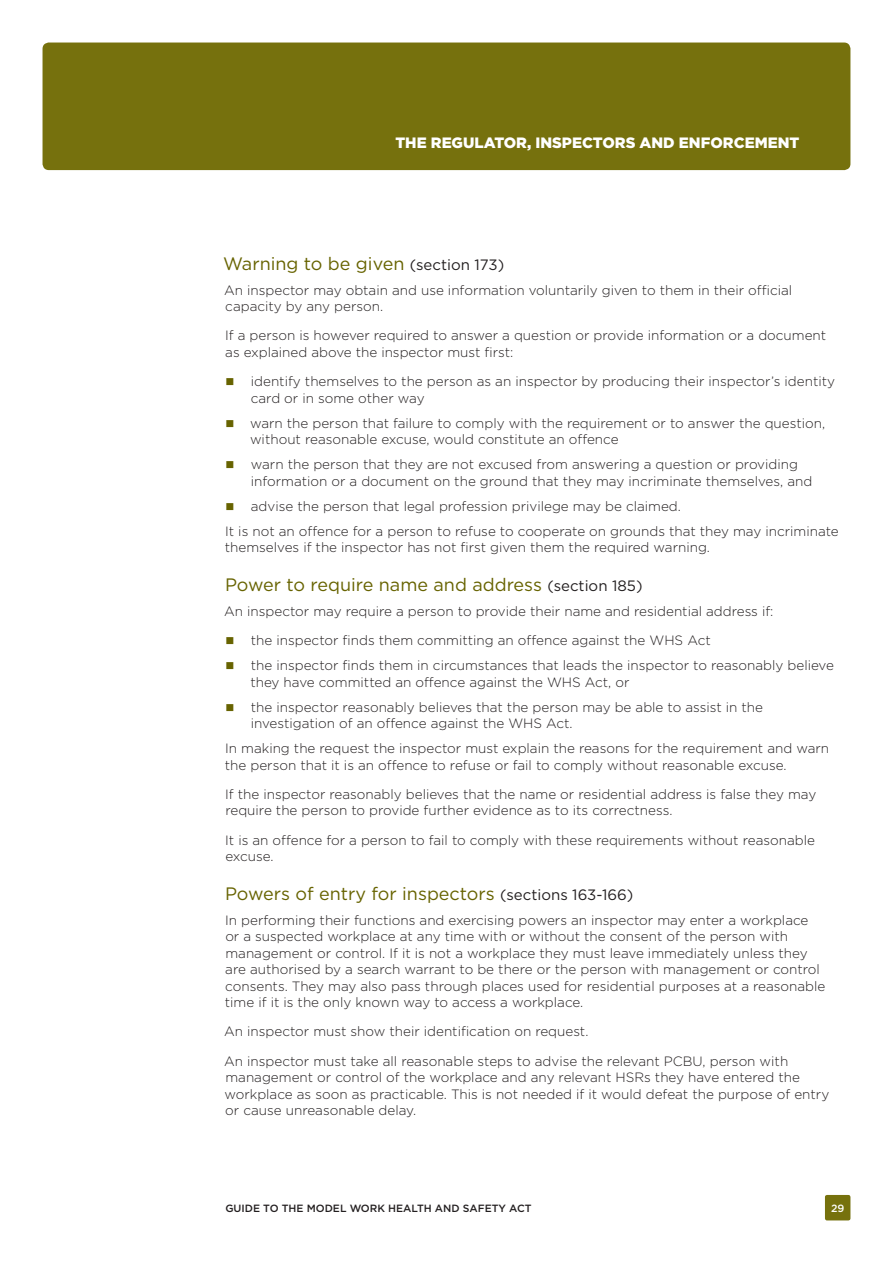
<style>
.page{position:relative;width:893px;height:1263px;background:#fff}
.page>*{position:absolute;margin:0;border:0;box-sizing:border-box;transform-origin:0 0}
.Header_2_2{font:18px "Gotham";color:#676300}
.t1{font:900 15px "Gotham";color:#fff}
.Body_copy{font:300 13.5px/16.5px "Gotham";color:#231f20}
.t2{font:500 10.5px "Gotham";color:#231f20}
.t3{font:500 10.5px "Gotham";color:#fff}
.s1{font-size:15px;color:#231f20}
</style>
<div class="page">
<div style="left:43px;top:43px;width:807px;height:127px;background:#76710d;border-radius:6px"></div>
<div style="left:825px;top:1195px;width:25px;height:25px;background:#76710d;border-radius:2px"></div>
<p class="t1" style="left:395px;top:134px;width:405px">THE REGULATOR, INSPECTORS AND ENFORCEMENT</p>
<p class="Header_2_2" style="left:223px;top:252px;width:282px">Warning to be given <span class="s1">(section 173)</span></p>
<p class="Body_copy" style="left:224px;top:281px;width:569px">An inspector may obtain and use information voluntarily given to them in their official capacity by any person.</p>
<p class="Body_copy" style="left:225px;top:327px;width:603px">If a person is however required to answer a question or provide information or a document as explained above the inspector must first:</p>
<p class="Body_copy" style="left:251px;top:373px;width:586px">identify themselves to the person as an inspector by producing their inspector’s identity card or in some other way</p>
<p class="Body_copy" style="left:250px;top:414px;width:577px">warn the person that failure to comply with the requirement or to answer the question, without reasonable excuse, would constitute an offence</p>
<p class="Body_copy" style="left:251px;top:456px;width:563px">warn the person that they are not excused from answering a question or providing information or a document on the ground that they may incriminate themselves, and</p>
<p class="Body_copy" style="left:251px;top:497px;width:432px">advise the person that legal profession privilege may be claimed.</p>
<p class="Body_copy" style="left:225px;top:522px;width:615px">It is not an offence for a person to refuse to cooperate on grounds that they may incriminate themselves if the inspector has not first given them the required warning.</p>
<p class="Header_2_2" style="left:225px;top:573px;width:419px">Power to require name and address <span class="s1">(section 185)</span></p>
<p class="Body_copy" style="left:224px;top:603px;width:551px">An inspector may require a person to provide their name and residential address if:</p>
<p class="Body_copy" style="left:251px;top:632px;width:461px">the inspector finds them committing an offence against the WHS Act</p>
<p class="Body_copy" style="left:250px;top:657px;width:585px">the inspector finds them in circumstances that leads the inspector to reasonably believe they have committed an offence against the WHS Act, or</p>
<p class="Body_copy" style="left:251px;top:698px;width:514px">the inspector reasonably believes that the person may be able to assist in the investigation of an offence against the WHS Act.</p>
<p class="Body_copy" style="left:225px;top:740px;width:606px">In making the request the inspector must explain the reasons for the requirement and warn the person that it is an offence to refuse or fail to comply without reasonable excuse.</p>
<p class="Body_copy" style="left:225px;top:786px;width:593px">If the inspector reasonably believes that the name or residential address is false they may require the person to provide further evidence as to its correctness.</p>
<p class="Body_copy" style="left:225px;top:831px;width:591px">It is an offence for a person to fail to comply with these requirements without reasonable excuse.</p>
<p class="Header_2_2" style="left:225px;top:882px;width:410px">Powers of entry for inspectors <span class="s1">(sections 163-166)</span></p>
<p class="Body_copy" style="left:225px;top:911px;width:602px">In performing their functions and exercising powers an inspector may enter a workplace or a suspected workplace at any time with or without the consent of the person with management or control. If it is not a workplace they must leave immediately unless they are authorised by a search warrant to be there or the person with management or control consents. They may also pass through places used for residential purposes at a reasonable time if it is the only known way to access a workplace.</p>
<p class="Body_copy" style="left:224px;top:1023px;width:366px">An inspector must show their identification on request.</p>
<p class="Body_copy" style="left:224px;top:1052px;width:606px">An inspector must take all reasonable steps to advise the relevant PCBU, person with management or control of the workplace and any relevant HSRs they have entered the workplace as soon as practicable. This is not needed if it would defeat the purpose of entry or cause unreasonable delay.</p>
<p class="t2" style="left:225px;top:1202px;width:308px">GUIDE TO THE MODEL WORK HEALTH AND SAFETY ACT</p>
<p class="t3" style="left:831px;top:1202px;width:15px">29</p>
</div>
